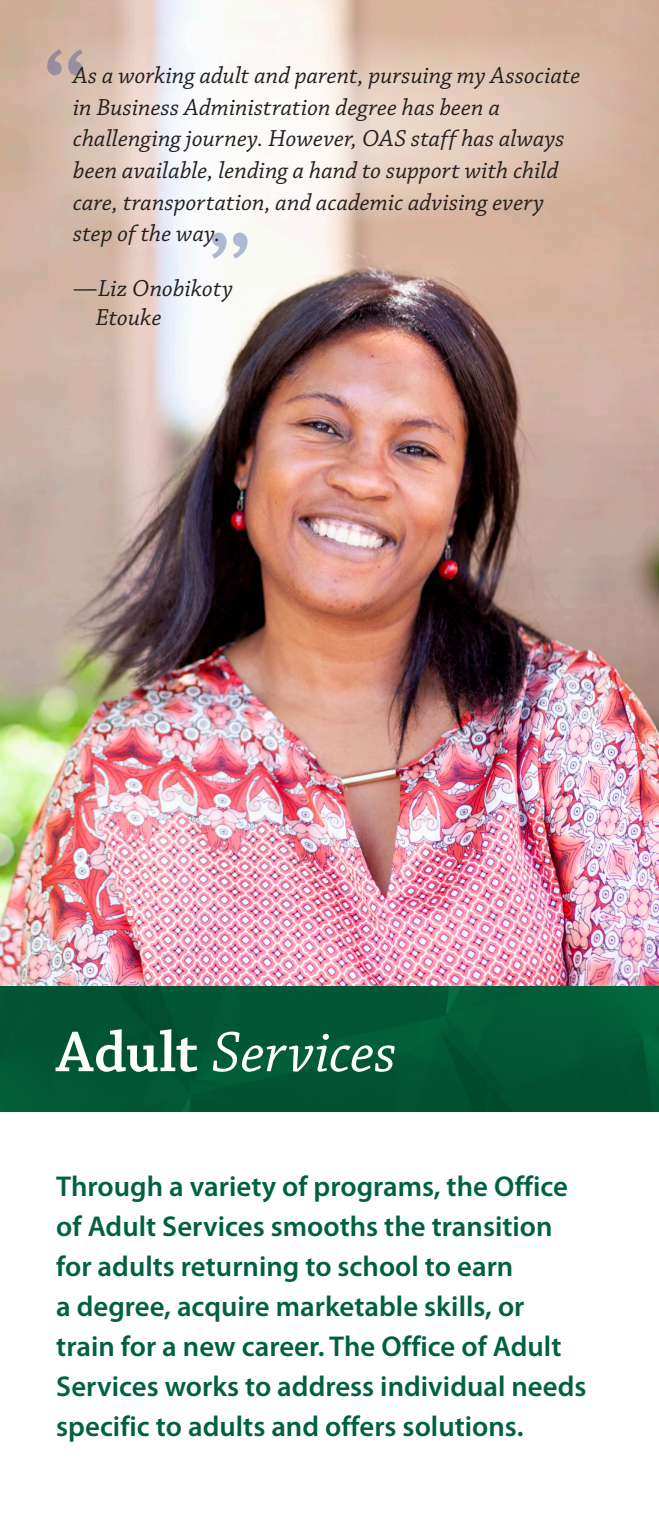
<style>
.page{position:relative;width:659px;height:1530px;background:#fff}
.page>*{position:absolute;margin:0;border:0;box-sizing:border-box;transform-origin:0 0}
.t1{font:116.75px "Andale Mono";color:#253f8e}
.t2{font:italic 60px "Chaparral Pro";letter-spacing:-.005em;color:#fff}
.Body{font:600 28.75px/40px "Myriad Pro";color:#006142}
.t3{font:italic 24.5px/31.5px "Chaparral Pro";letter-spacing:.005em;color:#231f20}
.s1{font-weight:600;font-style:normal}
</style>
<div class="page">
<img style="left:0;top:0;width:659px;height:986px">
<img style="left:0;top:986px;width:659px;height:126px">
<svg style="left:24px;top:31px;width:610px;height:196px"></svg>
<h1 class="t1" style="left:31px;top:15px;width:72px">“</h1>
<p class="t3" style="left:73px;top:61px;width:509px">As a working adult and parent, pursuing my Associate in Business Administration degree has been a challenging journey. However, OAS staff has always been available, lending a hand to support with child care, transportation, and academic advising every step of the way.</p>
<p class="t3" style="left:73px;top:274px;width:161px">—Liz Onobikoty</p>
<p class="t3" style="left:96px;top:302px;width:67px">Etouke</p>
<h1 class="t1" style="left:264px;top:293px;width:72px;rotate:-180deg">“</h1>
<p class="t2" style="left:56px;top:1019px;width:341px"><span class="s1">Adult</span> Services</p>
<p class="Body" style="left:56px;top:1167px;width:532px">Through a variety of programs, the Office of Adult Services smooths the transition for adults returning to school to earn<br>a degree, acquire marketable skills, or train for a new career. The Office of Adult Services works to address individual needs specific to adults and offers solutions.</p>
</div>
